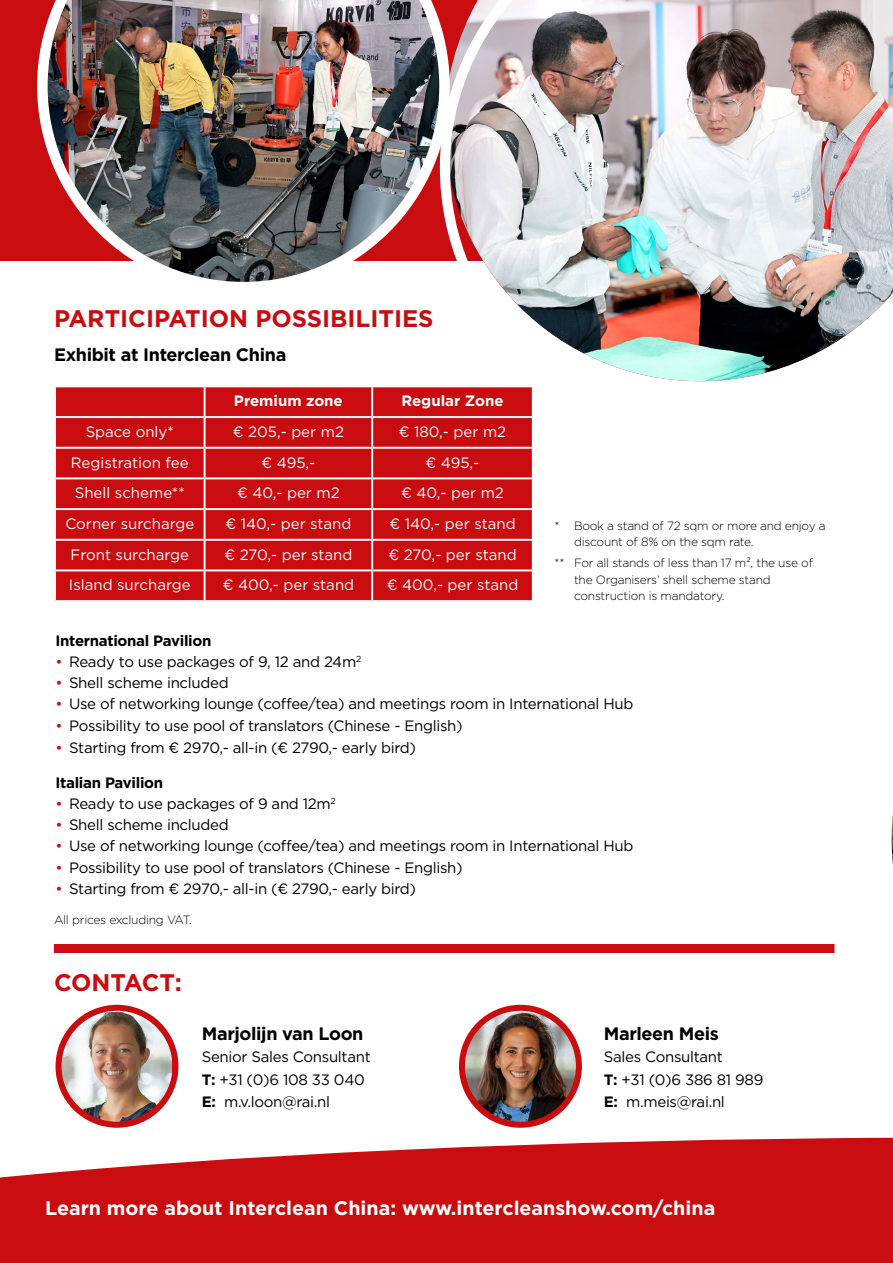
<style>
.page{position:relative;width:893px;height:1263px;background:#fff}
.page>*{position:absolute;margin:0;border:0;box-sizing:border-box;transform-origin:0 0}
.t1{font:700 24px "Gotham";color:#c90c0f}
.t2{font:700 19.65px "Gotham";color:#fff}
.t3{font:700 18px "Gotham";letter-spacing:-.02em;color:#000}
.t4{font:15px/22.2px "Gotham";letter-spacing:-.02em;color:#000}
.t5{font:15px "Gotham";color:#fff}
.t6{font:700 15px "Gotham";letter-spacing:-.02em;color:#000}
.t7{font:700 15px "Gotham";color:#fff}
.t8{font:300 12px/16.5px "Gotham";letter-spacing:-.02em;color:#000}
.s1{color:#c90c0f}
.s2{font-weight:700}
</style>
<div class="page">
<div style="left:0;top:0;width:806px;height:260px;background:#c90c0f"></div>
<img style="left:450px;top:0;width:443px;height:382px">
<svg style="left:0;top:1138px;width:893px;height:125px;fill:#c90c0f"></svg>
<img style="left:59px;top:1008px;width:113px;height:117px">
<div style="left:56px;top:1005px;width:122px;height:123px;border:6px solid #c90c0f;border-radius:50%"></div>
<img style="left:462px;top:1009px;width:115px;height:116px">
<div style="left:459px;top:1005px;width:123px;height:123px;border:6px solid #c90c0f;border-radius:50%"></div>
<div style="left:54px;top:944px;width:780px;height:9px;background:#c90c0f"></div>
<svg style="left:891px;top:814px;width:2px;height:51px"></svg>
<img style="left:37px;top:0;width:413px;height:282px">
<div style="left:56px;top:387px;width:476px;height:213px;background:#c90c0f"></div>
<hr style="left:204px;top:387px;width:2px;height:29px;background:#fff">
<hr style="left:371px;top:387px;width:2px;height:29px;background:#fff">
<hr style="left:54px;top:416px;width:151px;height:2px;background:#fff">
<hr style="left:205px;top:416px;width:167px;height:2px;background:#fff">
<hr style="left:204px;top:418px;width:2px;height:29px;background:#fff">
<hr style="left:372px;top:416px;width:162px;height:2px;background:#fff">
<hr style="left:371px;top:418px;width:2px;height:29px;background:#fff">
<hr style="left:54px;top:447px;width:151px;height:2px;background:#fff">
<hr style="left:205px;top:447px;width:167px;height:2px;background:#fff">
<hr style="left:204px;top:449px;width:2px;height:28px;background:#fff">
<hr style="left:372px;top:447px;width:162px;height:2px;background:#fff">
<hr style="left:371px;top:449px;width:2px;height:28px;background:#fff">
<hr style="left:54px;top:477px;width:151px;height:2px;background:#fff">
<hr style="left:205px;top:477px;width:167px;height:2px;background:#fff">
<hr style="left:204px;top:479px;width:2px;height:29px;background:#fff">
<hr style="left:372px;top:477px;width:162px;height:2px;background:#fff">
<hr style="left:371px;top:479px;width:2px;height:29px;background:#fff">
<hr style="left:54px;top:508px;width:151px;height:2px;background:#fff">
<hr style="left:205px;top:508px;width:167px;height:2px;background:#fff">
<hr style="left:204px;top:510px;width:2px;height:29px;background:#fff">
<hr style="left:372px;top:508px;width:162px;height:2px;background:#fff">
<hr style="left:371px;top:510px;width:2px;height:29px;background:#fff">
<hr style="left:54px;top:539px;width:151px;height:2px;background:#fff">
<hr style="left:205px;top:539px;width:167px;height:2px;background:#fff">
<hr style="left:204px;top:541px;width:2px;height:28px;background:#fff">
<hr style="left:372px;top:539px;width:162px;height:2px;background:#fff">
<hr style="left:371px;top:541px;width:2px;height:28px;background:#fff">
<hr style="left:54px;top:569px;width:151px;height:2px;background:#fff">
<hr style="left:205px;top:569px;width:167px;height:2px;background:#fff">
<hr style="left:204px;top:571px;width:2px;height:29px;background:#fff">
<hr style="left:372px;top:569px;width:162px;height:2px;background:#fff">
<hr style="left:371px;top:571px;width:2px;height:29px;background:#fff">
<h1 class="t1" style="left:54px;top:303px;width:381px">PARTICIPATION POSSIBILITIES</h1>
<p class="t3" style="left:54px;top:342px;width:234px">Exhibit at Interclean China</p>
<p class="t7" style="left:234px;top:391px;width:110px">Premium zone</p>
<p class="t7" style="left:401px;top:391px;width:104px">Regular Zone</p>
<p class="t5" style="left:86px;top:422px;width:90px">Space only*</p>
<p class="t5" style="left:233px;top:422px;width:113px">€ 205,- per m2</p>
<p class="t5" style="left:399px;top:422px;width:109px">€ 180,- per m2</p>
<p class="t5" style="left:71px;top:453px;width:119px">Registration fee</p>
<p class="t5" style="left:261px;top:453px;width:55px">€ 495,-</p>
<p class="t5" style="left:426px;top:453px;width:55px">€ 495,-</p>
<p class="t5" style="left:75px;top:483px;width:112px">Shell scheme**</p>
<p class="t5" style="left:237px;top:483px;width:104px">€ 40,- per m2</p>
<p class="t5" style="left:401px;top:483px;width:104px">€ 40,- per m2</p>
<p class="t5" style="left:65px;top:514px;width:130px">Corner surcharge</p>
<p class="t5" style="left:225px;top:514px;width:128px">€ 140,- per stand</p>
<p class="t5" style="left:389px;top:514px;width:128px">€ 140,- per stand</p>
<p class="t5" style="left:71px;top:545px;width:120px">Front surcharge</p>
<p class="t5" style="left:224px;top:545px;width:130px">€ 270,- per stand</p>
<p class="t5" style="left:388px;top:545px;width:130px">€ 270,- per stand</p>
<p class="t5" style="left:69px;top:575px;width:123px">Island surcharge</p>
<p class="t5" style="left:223px;top:575px;width:133px">€ 400,- per stand</p>
<p class="t5" style="left:387px;top:575px;width:133px">€ 400,- per stand</p>
<p class="t8" style="left:574px;top:517px;width:253px;text-indent:-20px">* Book a stand of 72 sqm or more and enjoy a discount of 8% on the sqm rate.</p>
<p class="t8" style="left:574px;top:554px;width:241px;text-indent:-20px">** For all stands of less than 17 m², the use of the Organisers’ shell scheme stand construction is mandatory.</p>
<p class="t6" style="left:56px;top:630px;width:158px">International Pavilion</p>
<p class="t4" style="left:56px;top:650px;width:307px"><span class="s1">•</span> Ready to use packages of 9, 12 and 24m<sup>2</sup></p>
<p class="t4" style="left:56px;top:671px;width:175px"><span class="s1">•</span> Shell scheme included</p>
<p class="t4" style="left:56px;top:693px;width:579px"><span class="s1">•</span> Use of networking lounge (coffee/tea) and meetings room in International Hub</p>
<p class="t4" style="left:56px;top:714px;width:409px"><span class="s1">•</span> Possibility to use pool of translators (Chinese - English)</p>
<p class="t4" style="left:56px;top:736px;width:362px"><span class="s1">•</span> Starting from € 2970,- all-in (€ 2790,- early bird)</p>
<p class="t6" style="left:56px;top:772px;width:109px">Italian Pavilion</p>
<p class="t4" style="left:56px;top:792px;width:282px"><span class="s1">•</span> Ready to use packages of 9 and 12m<sup>2</sup></p>
<p class="t4" style="left:56px;top:813px;width:175px"><span class="s1">•</span> Shell scheme included</p>
<p class="t4" style="left:56px;top:835px;width:579px"><span class="s1">•</span> Use of networking lounge (coffee/tea) and meetings room in International Hub</p>
<p class="t4" style="left:56px;top:856px;width:409px"><span class="s1">•</span> Possibility to use pool of translators (Chinese - English)</p>
<p class="t4" style="left:56px;top:877px;width:362px"><span class="s1">•</span> Starting from € 2970,- all-in (€ 2790,- early bird)</p>
<p class="t8" style="left:54px;top:911px;width:139px">All prices excluding VAT.</p>
<h1 class="t1" style="left:54px;top:966px;width:129px">CONTACT:</h1>
<p class="t3" style="left:202px;top:1022px;width:163px">Marjolijn van Loon</p>
<p class="t4" style="left:202px;top:1045px;width:170px">Senior Sales Consultant<br><span class="s2">T:</span> +31 (0)6 108 33 040<br><span class="s2">E:</span> m.v.loon@rai.nl</p>
<p class="t3" style="left:604px;top:1022px;width:117px">Marleen Meis</p>
<p class="t4" style="left:604px;top:1045px;width:161px">Sales Consultant<br><span class="s2">T:</span> +31 (0)6 386 81 989<br><span class="s2">E:</span> m.meis@rai.nl</p>
<h2 class="t2" style="left:45px;top:1195px;width:672px">Learn more about Interclean China: www.intercleanshow.com/china</h2>
</div>
